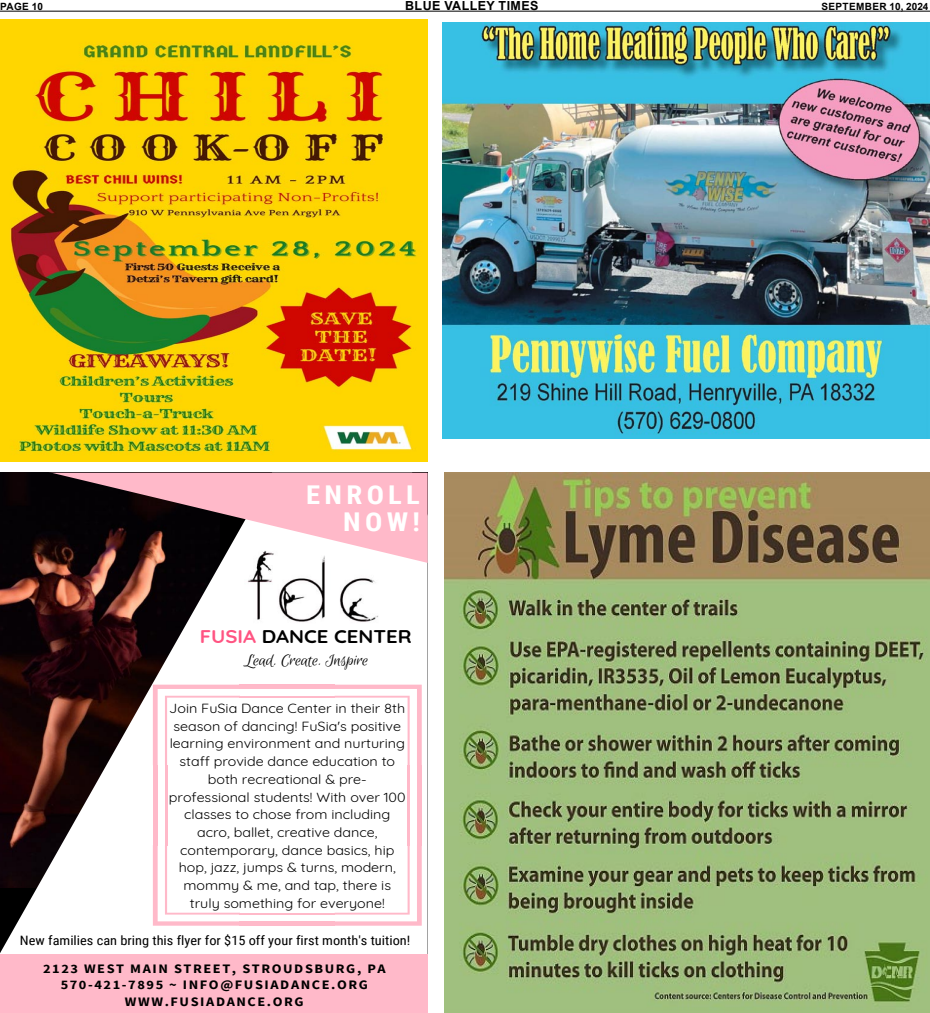
<style>
.page{position:relative;width:930px;height:1013px;background:#fff}
.page>*{position:absolute;margin:0;border:0;box-sizing:border-box;transform-origin:0 0}
.t1{font:700 25.88px/27.4px "Roboto Condensed";letter-spacing:.15em;color:#fff;text-align:right;scale:1.11 1}
.t2{font:700 18.38px "Quicksand";color:#000;scale:1.11 1}
.t3{font:17.25px "Euphoria Script";letter-spacing:-.01em;color:#000;scale:1.11 1}
.t4{font:13px/17.6px "Quicksand";color:#000;text-align:center;scale:1.11 1}
.t5{font:700 13px/16.9px "Source Sans Pro";letter-spacing:.11em;color:#000;text-align:center;scale:1.11 1}
.t6{font:13px "Roboto Condensed";color:#000;scale:1.11 1}
.t7{font:700 12.5px "Arial";letter-spacing:.035em;color:#000}
.t8{font:700 10px "Arial";letter-spacing:.035em;color:#000}
.s1{color:#ff5482}
</style>
<div class="page">
<hr style="left:0;top:11px;width:930px;height:1px;background:#000">
<svg style="left:0;top:817px;width:422px;height:136px"></svg>
<svg style="left:153px;top:845px;width:87px;height:80px"></svg>
<svg style="left:335px;top:845px;width:87px;height:80px"></svg>
<hr style="left:239px;top:921px;width:96px;height:4px;background:#ffb9c9">
<hr style="left:239px;top:912px;width:96px;height:2px;background:#ffb9c9">
<div style="left:153px;top:764px;width:5px;height:81px;background:#ffb9c9"></div>
<hr style="left:165px;top:764px;width:2px;height:81px;background:#ffb9c9">
<div style="left:417px;top:764px;width:5px;height:81px;background:#ffb9c9"></div>
<hr style="left:407px;top:764px;width:3px;height:81px;background:#ffb9c9">
<svg style="left:0;top:472px;width:427px;height:345px"></svg>
<div style="left:0;top:954px;width:427px;height:58px;background:#ffb9c9"></div>
<img style="left:0;top:19px;width:427px;height:442px">
<img style="left:444px;top:472px;width:486px;height:540px">
<img style="left:442px;top:23px;width:488px;height:416px">
<p class="t8" style="left:0;top:0;width:44px">PAGE 10</p>
<p class="t7" style="left:405px;top:-3px;width:135px">BLUE VALLEY TIMES</p>
<p class="t8" style="left:821px;top:0;width:108px">SEPTEMBER 10, 2024</p>
<p class="t1" style="left:306px;top:480px;width:104px">ENROLL<br>NOW!</p>
<p class="t2" style="left:200px;top:621px;width:192px"><span class="s1">FUSIA</span> DANCE CENTER</p>
<p class="t3" style="left:245px;top:651px;width:113px">Lead. Create. Inspire</p>
<p class="t4" style="left:169px;top:698px;width:215px">Join FuSia Dance Center in their 8th season of dancing! FuSia's positive learning environment and nurturing staff provide dance education to both recreational &amp; pre&shy;professional students! With over 100 classes to chose from including acro, ballet, creative dance, contemporary, dance basics, hip hop, jazz, jumps &amp; turns, modern, mommy &amp; me, and tap, there is truly something for everyone!</p>
<p class="t6" style="left:20px;top:931px;width:353px">New families can bring this flyer for $15 off your first month's tuition!</p>
<p class="t5" style="left:43px;top:959px;width:310px">2123 WEST MAIN STREET, STROUDSBURG, PA<br>570-421-7895 ~ INFO@FUSIADANCE.ORG<br>WWW.FUSIADANCE.ORG</p>
</div>
